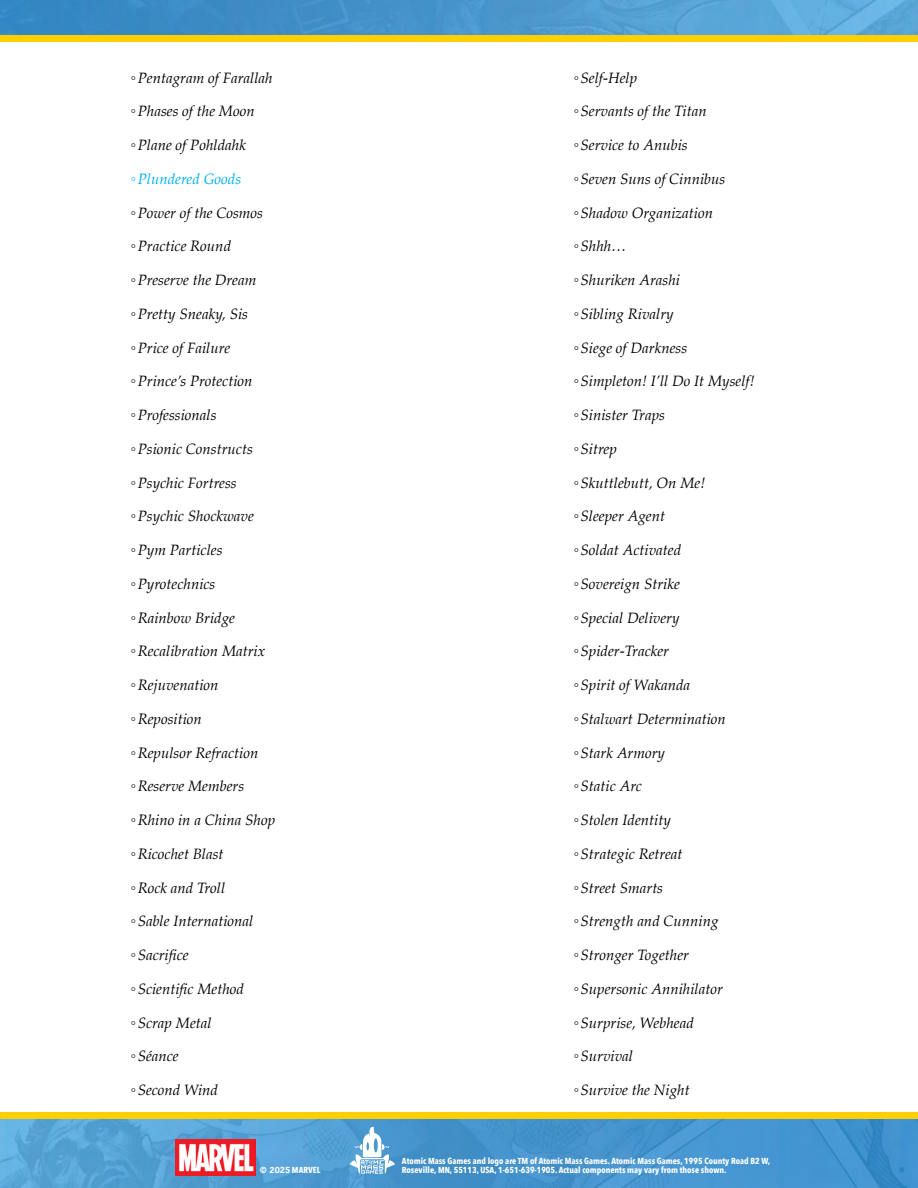
<style>
.page{position:relative;width:918px;height:1188px;background:#fff}
.page>*{position:absolute;margin:0;border:0;box-sizing:border-box;transform-origin:0 0}
.t1{font:italic 15px "Palatino";color:#000}
.t2{font:italic 15px "Palatino";color:#00aeef}
.t3{font:700 8.7px "Avenir Next Condensed";color:#fff}
.s1{font-style:normal}
.s2{font-family:"Avenir";font-weight:900}
</style>
<div class="page">
<img style="left:0;top:0;width:918px;height:35px">
<div style="left:0;top:35px;width:918px;height:7px;background:#ffcf01"></div>
<img style="left:0;top:1119px;width:918px;height:69px">
<div style="left:0;top:1112px;width:918px;height:7px;background:#ffcf01"></div>
<svg style="left:349px;top:1127px;width:46px;height:47px"></svg>
<img style="left:175px;top:1139px;width:81px;height:37px">
<p class="t1" style="left:131px;top:65px;width:143px"><span class="s1">◦</span>Pentagram of Farallah</p>
<p class="t1" style="left:131px;top:99px;width:125px"><span class="s1">◦</span>Phases of the Moon</p>
<p class="t1" style="left:131px;top:132px;width:117px"><span class="s1">◦</span>Plane of Pohldahk</p>
<p class="t2" style="left:131px;top:166px;width:112px"><span class="s1">◦</span>Plundered Goods</p>
<p class="t1" style="left:131px;top:200px;width:134px"><span class="s1">◦</span>Power of the Cosmos</p>
<p class="t1" style="left:131px;top:234px;width:102px"><span class="s1">◦</span>Practice Round</p>
<p class="t1" style="left:131px;top:267px;width:127px"><span class="s1">◦</span>Preserve the Dream</p>
<p class="t1" style="left:131px;top:301px;width:119px"><span class="s1">◦</span>Pretty Sneaky, Sis</p>
<p class="t1" style="left:131px;top:335px;width:101px"><span class="s1">◦</span>Price of Failure</p>
<p class="t1" style="left:131px;top:369px;width:123px"><span class="s1">◦</span>Prince’s Protection</p>
<p class="t1" style="left:131px;top:402px;width:87px"><span class="s1">◦</span>Professionals</p>
<p class="t1" style="left:131px;top:436px;width:123px"><span class="s1">◦</span>Psionic Constructs</p>
<p class="t1" style="left:131px;top:470px;width:107px"><span class="s1">◦</span>Psychic Fortress</p>
<p class="t1" style="left:131px;top:504px;width:124px"><span class="s1">◦</span>Psychic Shockwave</p>
<p class="t1" style="left:131px;top:537px;width:93px"><span class="s1">◦</span>Pym Particles</p>
<p class="t1" style="left:131px;top:571px;width:86px"><span class="s1">◦</span>Pyrotechnics</p>
<p class="t1" style="left:131px;top:605px;width:106px"><span class="s1">◦</span>Rainbow Bridge</p>
<p class="t1" style="left:131px;top:639px;width:136px"><span class="s1">◦</span>Recalibration Matrix</p>
<p class="t1" style="left:131px;top:672px;width:89px"><span class="s1">◦</span>Rejuvenation</p>
<p class="t1" style="left:131px;top:706px;width:72px"><span class="s1">◦</span>Reposition</p>
<p class="t1" style="left:131px;top:740px;width:129px"><span class="s1">◦</span>Repulsor Refraction</p>
<p class="t1" style="left:131px;top:774px;width:115px"><span class="s1">◦</span>Reserve Members</p>
<p class="t1" style="left:131px;top:807px;width:146px"><span class="s1">◦</span>Rhino in a China Shop</p>
<p class="t1" style="left:131px;top:841px;width:94px"><span class="s1">◦</span>Ricochet Blast</p>
<p class="t1" style="left:131px;top:875px;width:96px"><span class="s1">◦</span>Rock and Troll</p>
<p class="t1" style="left:131px;top:909px;width:124px"><span class="s1">◦</span>Sable International</p>
<p class="t1" style="left:131px;top:942px;width:59px"><span class="s1">◦</span>Sacrifice</p>
<p class="t1" style="left:131px;top:976px;width:115px"><span class="s1">◦</span>Scientific Method</p>
<p class="t1" style="left:131px;top:1010px;width:82px"><span class="s1">◦</span>Scrap Metal</p>
<p class="t1" style="left:131px;top:1044px;width:49px"><span class="s1">◦</span>Séance</p>
<p class="t1" style="left:131px;top:1077px;width:89px"><span class="s1">◦</span>Second Wind</p>
<p class="t1" style="left:574px;top:65px;width:65px"><span class="s1">◦</span>Self-Help</p>
<p class="t1" style="left:574px;top:99px;width:135px"><span class="s1">◦</span>Servants of the Titan</p>
<p class="t1" style="left:574px;top:132px;width:115px"><span class="s1">◦</span>Service to Anubis</p>
<p class="t1" style="left:574px;top:166px;width:153px"><span class="s1">◦</span>Seven Suns of Cinnibus</p>
<p class="t1" style="left:574px;top:200px;width:141px"><span class="s1">◦</span>Shadow Organization</p>
<p class="t1" style="left:574px;top:234px;width:54px"><span class="s1">◦</span>Shhh…</p>
<p class="t1" style="left:574px;top:267px;width:108px"><span class="s1">◦</span>Shuriken Arashi</p>
<p class="t1" style="left:574px;top:301px;width:101px"><span class="s1">◦</span>Sibling Rivalry</p>
<p class="t1" style="left:574px;top:335px;width:115px"><span class="s1">◦</span>Siege of Darkness</p>
<p class="t1" style="left:574px;top:369px;width:182px"><span class="s1">◦</span>Simpleton! I’ll Do It Myself!</p>
<p class="t1" style="left:574px;top:402px;width:93px"><span class="s1">◦</span>Sinister Traps</p>
<p class="t1" style="left:574px;top:436px;width:45px"><span class="s1">◦</span>Sitrep</p>
<p class="t1" style="left:574px;top:470px;width:133px"><span class="s1">◦</span>Skuttlebutt, On Me!</p>
<p class="t1" style="left:574px;top:504px;width:93px"><span class="s1">◦</span>Sleeper Agent</p>
<p class="t1" style="left:574px;top:537px;width:109px"><span class="s1">◦</span>Soldat Activated</p>
<p class="t1" style="left:574px;top:571px;width:108px"><span class="s1">◦</span>Sovereign Strike</p>
<p class="t1" style="left:574px;top:605px;width:107px"><span class="s1">◦</span>Special Delivery</p>
<p class="t1" style="left:574px;top:639px;width:97px"><span class="s1">◦</span>Spider-Tracker</p>
<p class="t1" style="left:574px;top:672px;width:118px"><span class="s1">◦</span>Spirit of Wakanda</p>
<p class="t1" style="left:574px;top:706px;width:154px"><span class="s1">◦</span>Stalwart Determination</p>
<p class="t1" style="left:574px;top:740px;width:93px"><span class="s1">◦</span>Stark Armory</p>
<p class="t1" style="left:574px;top:774px;width:70px"><span class="s1">◦</span>Static Arc</p>
<p class="t1" style="left:574px;top:807px;width:99px"><span class="s1">◦</span>Stolen Identity</p>
<p class="t1" style="left:574px;top:841px;width:110px"><span class="s1">◦</span>Strategic Retreat</p>
<p class="t1" style="left:574px;top:875px;width:91px"><span class="s1">◦</span>Street Smarts</p>
<p class="t1" style="left:574px;top:909px;width:146px"><span class="s1">◦</span>Strength and Cunning</p>
<p class="t1" style="left:574px;top:942px;width:117px"><span class="s1">◦</span>Stronger Together</p>
<p class="t1" style="left:574px;top:976px;width:151px"><span class="s1">◦</span>Supersonic Annihilator</p>
<p class="t1" style="left:574px;top:1010px;width:122px"><span class="s1">◦</span>Surprise, Webhead</p>
<p class="t1" style="left:574px;top:1044px;width:61px"><span class="s1">◦</span>Survival</p>
<p class="t1" style="left:574px;top:1077px;width:117px"><span class="s1">◦</span>Survive the Night</p>
<p class="t3" style="left:402px;top:1156px;width:370px">Atomic Mass Games and logo are TM of Atomic Mass Games. Atomic Mass Games, 1995 County Road B2 W,</p>
<p class="t3" style="left:260px;top:1165px;width:62px"><span class="s2">© 2025</span> MARVEL</p>
<p class="t3" style="left:402px;top:1165px;width:326px">Roseville, MN, 55113, USA, 1-651-639-1905. Actual components may vary from those shown.</p>
</div>
